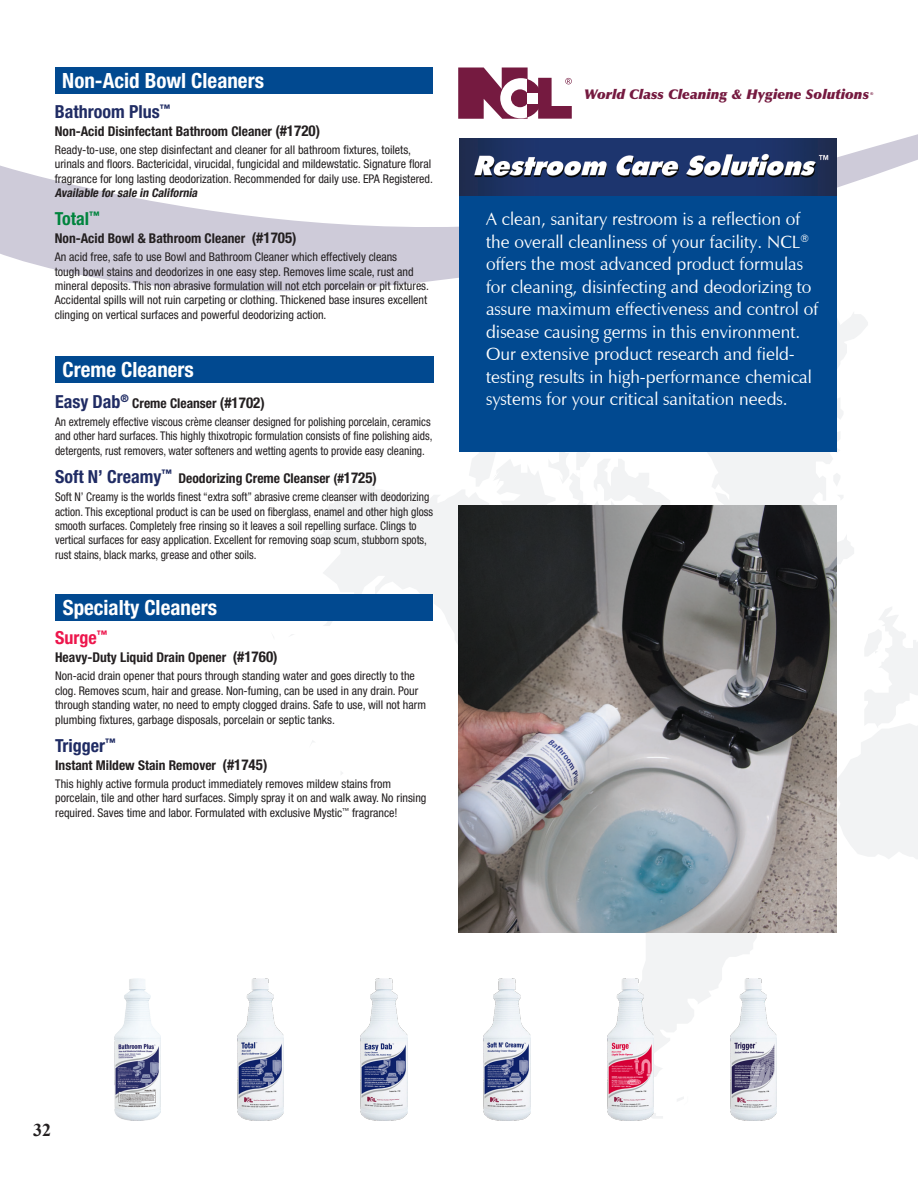
<style>
.page{position:relative;width:918px;height:1188px;background:#fff}
.page>*{position:absolute;margin:0;border:0;box-sizing:border-box;transform-origin:0 0}
.Product_Name{font:700 condensed 21px "Helvetica Neue LT Std";color:#fff}
.Product_Name-2{font:18px/22.5px "Zapf Humanist 601 BT";color:#fff}
.Product_Subname{font:700 condensed 18px "Helvetica Neue LT Std";color:#202c64}
.Product_Subname-2{font:700 condensed 18px "Helvetica Neue LT Std";color:#00843d}
.Product_Subname-3{font:700 condensed 18px "Helvetica Neue LT Std";color:#ed164c}
.t1{font:700 18px "Times New Roman";color:#231f20}
.Product_Subname-4{font:700 condensed 13.5px "Helvetica Neue LT Std";color:#231f20}
.t2{font:italic 13.5px "Optima LT Std X Black";color:#751a40}
.Product_Uses{font:condensed 12px/14.4px "Helvetica Neue LT Std";color:#231f20}
.Product_Uses-2{font:condensed 12px/14.4px "Helvetica Neue LT Std";color:#231f20;scale:.95 1}
.Product_Subname-5{font:italic 700 condensed 12px "Helvetica Neue LT Std";color:#231f20}
.t3{font:700 3.9px "Arial";color:#751a40}
.s1{font-size:15px}
.s2{font-size:18px;color:#202c64}
</style>
<div class="page">
<svg style="left:694px;top:398px;width:149px;height:107px;fill:#f2f3f4"></svg>
<svg style="left:837px;top:535px;width:17px;height:29px"></svg>
<svg style="left:833px;top:473px;width:7px;height:14px"></svg>
<svg style="left:837px;top:495px;width:6px;height:6px"></svg>
<svg style="left:469px;top:451px;width:225px;height:22px"></svg>
<svg style="left:314px;top:481px;width:394px;height:113px;fill:#f2f3f4"></svg>
<svg style="left:396px;top:473px;width:253px;height:171px;fill:#f2f3f4"></svg>
<svg style="left:324px;top:621px;width:8px;height:5px"></svg>
<svg style="left:642px;top:933px;width:115px;height:144px;fill:#f2f3f4"></svg>
<svg style="left:654px;top:1113px;width:9px;height:5px"></svg>
<svg style="left:677px;top:1097px;width:7px;height:4px"></svg>
<svg style="left:837px;top:607px;width:81px;height:252px"></svg>
<svg style="left:0;top:134px;width:918px;height:239px"></svg>
<div style="left:459px;top:138px;width:378px;height:313px;background:#014990"></div>
<div style="left:55px;top:68px;width:378px;height:26px;background:#014990"></div>
<div style="left:55px;top:594px;width:378px;height:27px;background:#014990"></div>
<img style="left:459px;top:138px;width:378px;height:57px">
<img style="left:458px;top:505px;width:379px;height:428px">
<div style="left:55px;top:356px;width:378px;height:27px;background:#014990"></div>
<svg style="left:458px;top:68px;width:114px;height:51px"></svg>
<div style="left:528px;top:93px;width:10px;height:10px;background:#fff"></div>
<img style="left:114px;top:978px;width:47px;height:143px">
<img style="left:237px;top:978px;width:47px;height:143px">
<img style="left:361px;top:978px;width:46px;height:143px">
<img style="left:484px;top:978px;width:46px;height:143px">
<img style="left:607px;top:978px;width:47px;height:142px">
<img style="left:730px;top:978px;width:47px;height:143px">
<p class="Product_Name" style="left:62px;top:68px;width:203px">Non-Acid Bowl Cleaners</p>
<p class="Product_Subname" style="left:55px;top:101px;width:117px">Bathroom Plus<sup>™</sup></p>
<p class="Product_Subname-4" style="left:55px;top:123px;width:267px">Non-Acid Disinfectant Bathroom Cleaner <span class="s1">(#1720)</span></p>
<p class="Product_Uses" style="left:55px;top:142px;width:380px">Ready-to-use, one step disinfectant and cleaner for all bathroom fixtures, toilets, urinals and floors. Bactericidal, virucidal, fungicidal and mildewstatic. Signature floral fragrance for long lasting deodorization. Recommended for daily use. EPA Registered.</p>
<p class="Product_Subname-5" style="left:55px;top:185px;width:147px">Available forsale in California</p>
<p class="Product_Subname-2" style="left:55px;top:208px;width:46px">Total<sup>™</sup></p>
<p class="Product_Subname-4" style="left:55px;top:230px;width:243px">Non-Acid Bowl &amp; Bathroom Cleaner <span class="s1">(#1705)</span></p>
<p class="Product_Uses" style="left:55px;top:250px;width:376px">An acid free, safe to use Bowl and Bathroom Cleaner which effectively cleans<br>tough bowl stains and deodorizes in one easy step. Removes lime scale, rust and mineral deposits. This non abrasive formulation will not etch porcelain or pit fixtures.<br>Accidental spills will not ruin carpeting or clothing. Thickened base insures excellent clinging on vertical surfaces and powerful deodorizing action.</p>
<p class="Product_Name" style="left:63px;top:357px;width:133px">Creme Cleaners</p>
<p class="Product_Subname-4" style="left:55px;top:395px;width:211px"><span class="s2">Easy Dab</span><sup>®</sup> Creme Cleanser <span class="s1">(#1702)</span></p>
<p class="Product_Uses-2" style="left:55px;top:415px;width:399px">An extremely effective viscous crème cleanser designed for polishing porcelain, ceramics and other hard surfaces. This highly thixotropic formulation consists of fine polishing aids, detergents, rust removers, water softeners and wetting agents to provide easy cleaning.</p>
<p class="Product_Subname-4" style="left:55px;top:470px;width:324px"><span class="s2">Soft N’ Creamy</span><sup>™</sup> Deodorizing Creme Cleanser (#<span class="s1">1725)</span></p>
<p class="Product_Uses-2" style="left:55px;top:490px;width:399px">Soft N’ Creamy is the worlds finest “extra soft” abrasive creme cleanser with deodorizing action. This exceptional product is can be used on fiberglass, enamel and other high gloss smooth surfaces. Completely free rinsing so it leaves a soil repelling surface. Clings to vertical surfaces for easy application. Excellent for removing soap scum, stubborn spots, rust stains, black marks, grease and other soils.</p>
<p class="Product_Name" style="left:63px;top:594px;width:156px">Specialty Cleaners</p>
<p class="Product_Subname-3" style="left:55px;top:627px;width:54px">Surge<sup>™</sup></p>
<p class="Product_Subname-4" style="left:55px;top:649px;width:224px">Heavy-Duty Liquid Drain Opener <span class="s1">(#1760)</span></p>
<p class="Product_Uses" style="left:55px;top:669px;width:372px">Non-acid drain opener that pours through standing water and goes directly to the clog. Removes scum, hair and grease. Non-fuming, can be used in any drain. Pour through standing water, no need to empty clogged drains. Safe to use, will not harm plumbing fixtures, garbage disposals, porcelain or septic tanks.</p>
<p class="Product_Subname" style="left:55px;top:735px;width:62px">Trigger<sup>™</sup></p>
<p class="Product_Subname-4" style="left:55px;top:757px;width:214px">Instant Mildew Stain Remover <span class="s1">(#1745)</span></p>
<p class="Product_Uses" style="left:55px;top:776px;width:373px">This highly active formula product immediately removes mildew stains from porcelain, tile and other hard surfaces. Simply spray it on and walk away. No rinsing required. Saves time and labor. Formulated with exclusive Mystic<sup>™</sup> fragrance!</p>
<p class="t2" style="left:584px;top:87px;width:286px">World Class Cleaning &amp; Hygiene Solutions</p>
<p class="t3" style="left:870px;top:91px;width:4px">®</p>
<p class="Product_Name-2" style="left:486px;top:208px;width:334px">A clean, sanitary restroom is a reflection of the overall cleanliness of your facility. NCL<sup>® </sup>offers the most advanced product formulas for cleaning, disinfecting and deodorizing to assure maximum effectiveness and control of disease causing germs in this environment.<br>Our extensive product research and field&shy;testing results in high-performance chemical systems for your critical sanitation needs.</p>
<p class="t1" style="left:33px;top:1117px;width:19px">32</p>
</div>
